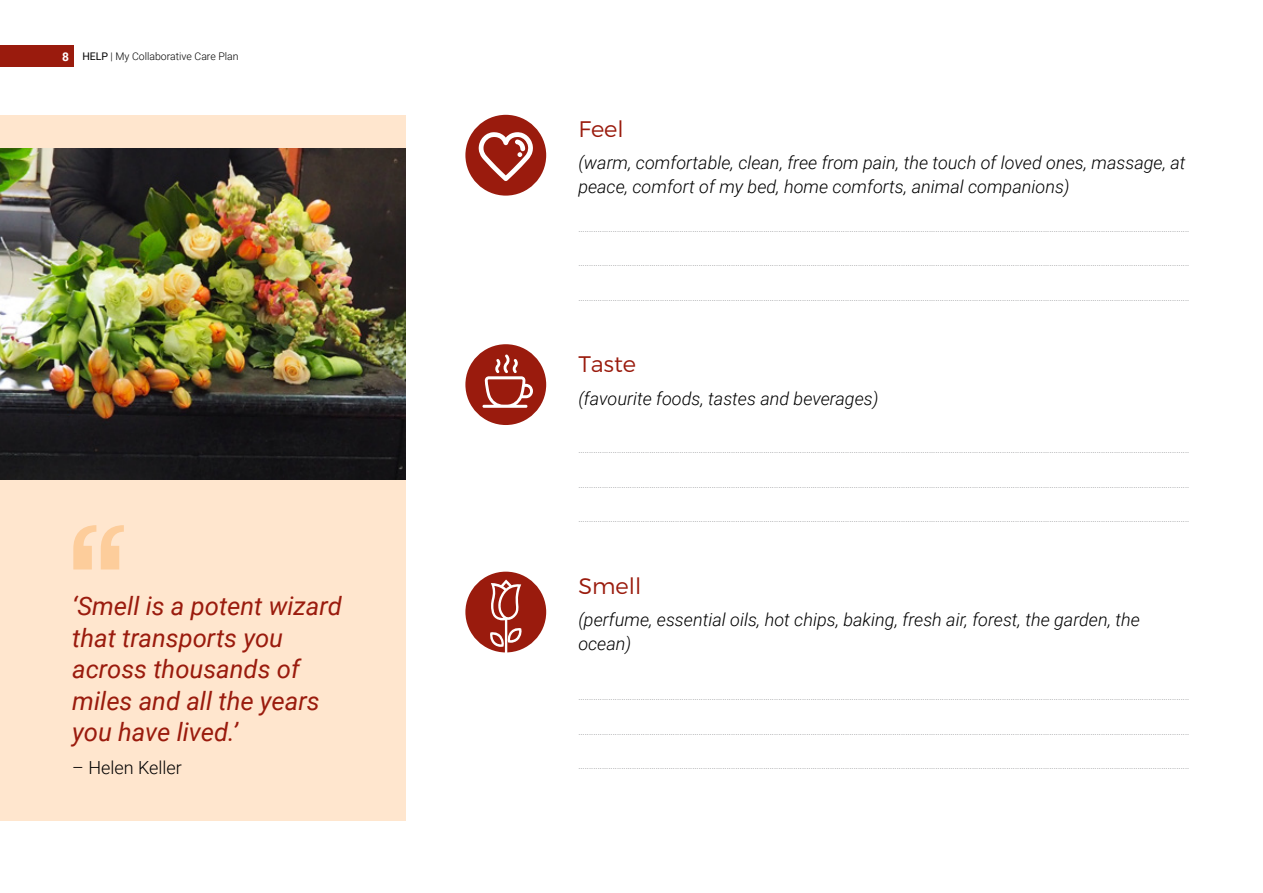
<style>
.page{position:relative;width:1263px;height:893px;background:#fff}
.page>*{position:absolute;margin:0;border:0;box-sizing:border-box;transform-origin:0 0}
.t1{font:italic 25.5px/31.5px "Roboto";color:#9a1b0d}
.t2{font:300 22.5px "Montserrat";color:#9a1b0d}
.t3{font:italic 300 18px/24px "Roboto";color:#000}
.t4{font:300 18px "Roboto";color:#000}
.t5{font:300 10.5px "Roboto";color:#000}
.t6{font:300 9px "Roboto";color:#6d6e71}
.s1{font-weight:700;font-size:12px;color:#fff}
.s2{font-weight:400}
</style>
<div class="page">
<div style="left:0;top:46px;width:73px;height:21px;background:#9a1b0d"></div>
<div style="left:0;top:115px;width:405px;height:706px;background:#ffe6ce"></div>
<svg style="left:73px;top:525px;width:51px;height:44px"></svg>
<div style="left:465px;top:115px;width:81px;height:81px;background:#9a1b0d;border-radius:50%"></div>
<div style="left:465px;top:344px;width:81px;height:81px;background:#9a1b0d;border-radius:50%"></div>
<div style="left:465px;top:572px;width:81px;height:80px;background:#9a1b0d;border-radius:50%"></div>
<svg style="left:479px;top:132px;width:54px;height:49px"></svg>
<svg style="left:482px;top:354px;width:51px;height:54px"></svg>
<svg style="left:489px;top:579px;width:33px;height:74px"></svg>
<img style="left:0;top:149px;width:405px;height:330px">
<p class="t5" style="left:62px;top:49px;width:178px"><span class="s1">8</span> <span class="s2">HELP</span> | My Collaborative Care Plan</p>
<h1 class="t1" style="left:72px;top:590px;width:271px">‘Smell is a potent wizard that transports you across thousands of miles and all the years you have lived.’</h1>
<h3 class="t4" style="left:72px;top:755px;width:111px">– Helen Keller</h3>
<h2 class="t2" style="left:578px;top:115px;width:47px">Feel</h2>
<h3 class="t3" style="left:578px;top:150px;width:609px">(warm, comfortable, clean, free from pain, the touch of loved ones, massage, at peace, comfort of my bed, home comforts, animal companions)</h3>
<p class="t6" style="left:578px;top:222px;width:612px">............................................................................................................................................................................................................................................................................................</p>
<p class="t6" style="left:578px;top:257px;width:612px">............................................................................................................................................................................................................................................................................................</p>
<p class="t6" style="left:578px;top:291px;width:612px">............................................................................................................................................................................................................................................................................................</p>
<h2 class="t2" style="left:578px;top:350px;width:59px">Taste</h2>
<h3 class="t3" style="left:578px;top:386px;width:302px">(favourite foods, tastes and beverages)</h3>
<p class="t6" style="left:578px;top:444px;width:612px">............................................................................................................................................................................................................................................................................................</p>
<p class="t6" style="left:578px;top:478px;width:612px">............................................................................................................................................................................................................................................................................................</p>
<p class="t6" style="left:578px;top:513px;width:612px">............................................................................................................................................................................................................................................................................................</p>
<h2 class="t2" style="left:578px;top:572px;width:64px">Smell</h2>
<h3 class="t3" style="left:578px;top:607px;width:563px">(perfume, essential oils, hot chips, baking, fresh air, forest, the garden, the ocean)</h3>
<p class="t6" style="left:578px;top:691px;width:612px">............................................................................................................................................................................................................................................................................................</p>
<p class="t6" style="left:578px;top:725px;width:612px">............................................................................................................................................................................................................................................................................................</p>
<p class="t6" style="left:578px;top:760px;width:612px">............................................................................................................................................................................................................................................................................................</p>
</div>
